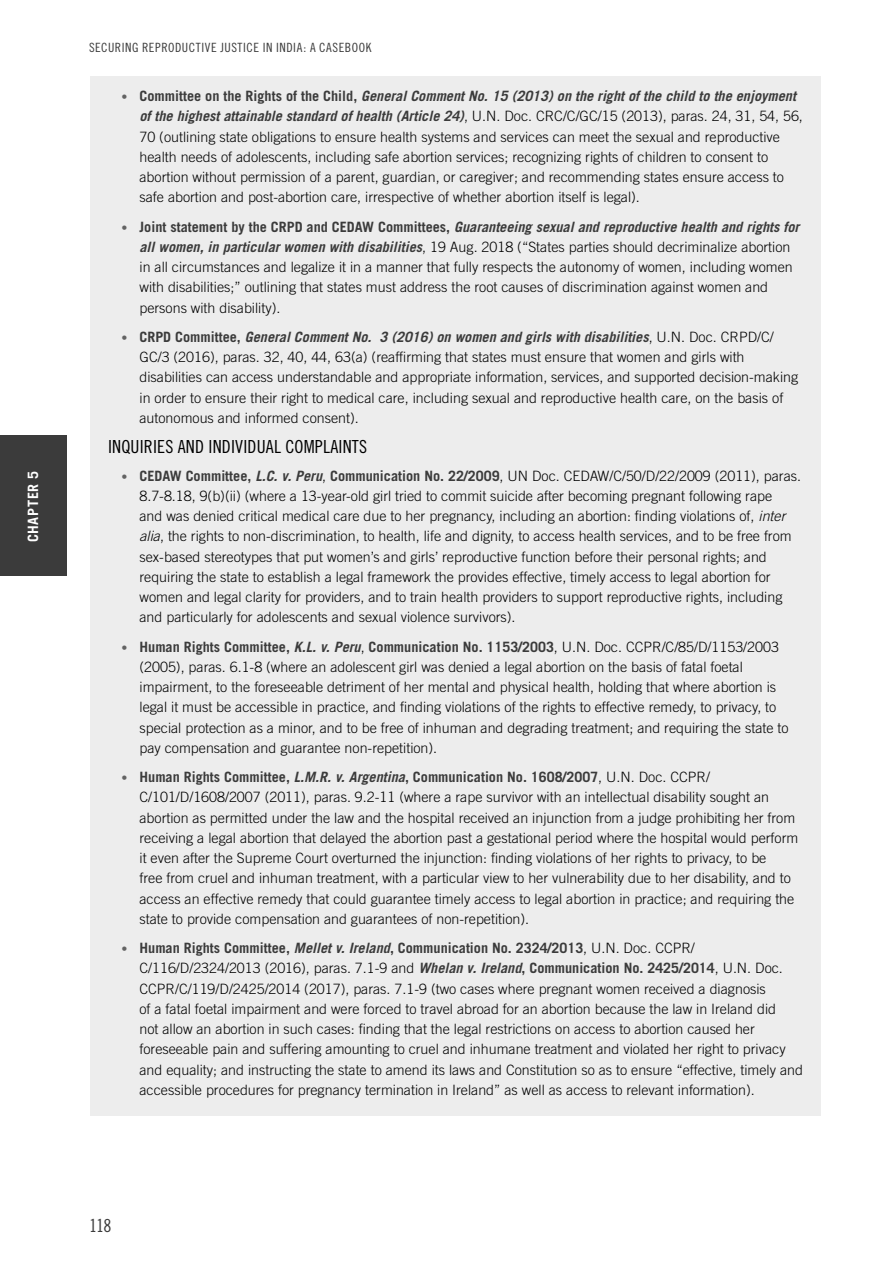
<style>
.page{position:relative;width:893px;height:1263px;background:#fff}
.page>*{position:absolute;margin:0;border:0;box-sizing:border-box;transform-origin:0 0}
.t1{font:18px "Trade Gothic Cond Eighteen";letter-spacing:.01em;color:#000}
.t2{font:18px "Trade Gothic Cond Eighteen";color:#3b3b3b}
.t3{font:300 14.25px/20.2px "Trade Gothic";color:#000}
.t4{font:700 14.25px "Trade Gothic";letter-spacing:.05em;color:#fff}
.t5{font:12.75px "Trade Gothic Cond Eighteen";letter-spacing:.045em;color:#3b3b3b}
.s1{font-weight:700;font-size:12px;color:#636363}
.s2{font-weight:700;color:#3b3b3b}
.s3{font-weight:700;font-style:italic;color:#3b3b3b}
.s4{font-style:italic}
</style>
<div class="page">
<div style="left:0;top:436px;width:66px;height:140px;background:#3b3b3b"></div>
<div style="left:90px;top:76px;width:731px;height:147px;background:#ededed"></div>
<div style="left:90px;top:207px;width:731px;height:127px;background:#ededed"></div>
<div style="left:90px;top:317px;width:731px;height:127px;background:#ededed"></div>
<div style="left:90px;top:421px;width:731px;height:49px;background:#ededed"></div>
<div style="left:90px;top:456px;width:731px;height:187px;background:#ededed"></div>
<div style="left:90px;top:627px;width:731px;height:147px;background:#ededed"></div>
<div style="left:90px;top:757px;width:731px;height:188px;background:#ededed"></div>
<div style="left:90px;top:928px;width:731px;height:188px;background:#ededed"></div>
<p class="t4" style="left:24px;top:542px;width:73px;rotate:-90deg">CHAPTER 5</p>
<p class="t5" style="left:89px;top:40px;width:284px">SECURING REPRODUCTIVE JUSTICE IN INDIA: A CASEBOOK</p>
<p class="t3" style="left:140px;top:86px;width:665px;text-indent:-18px"><span class="s1">•</span> <span class="s2">Committee on the Rights of the Child,</span> <span class="s3">General Comment No. 15 (2013) on the right of the child to the enjoyment of the highest attainable standard of health (Article 24)</span>, U.N. Doc. CRC/C/GC/15 (2013), paras. 24, 31, 54, 56, 70 (outlining state obligations to ensure health systems and services can meet the sexual and reproductive health needs of adolescents, including safe abortion services; recognizing rights of children to consent to abortion without permission of a parent, guardian, or caregiver; and recommending states ensure access to safe abortion and post-abortion care, irrespective of whether abortion itself is legal).</p>
<p class="t3" style="left:140px;top:216px;width:661px;text-indent:-18px"><span class="s1">•</span> <span class="s2">Joint statement by the CRPD and CEDAW Committees,</span> <span class="s3">Guaranteeing sexual and reproductive health and rights for all women, in particular women with disabilities</span>, 19 Aug. 2018 (“States parties should decriminalize abortion in all circumstances and legalize it in a manner that fully respects the autonomy of women, including women with disabilities;” outlining that states must address the root causes of discrimination against women and persons with disability).</p>
<p class="t3" style="left:140px;top:326px;width:660px;text-indent:-18px"><span class="s1">•</span> <span class="s2">CRPD Committee,</span> <span class="s3">General Comment No. 3 (2016) on women and girls with disabilities</span>, U.N. Doc. CRPD/C/ GC/3 (2016), paras. 32, 40, 44, 63(a) (reaffirming that states must ensure that women and girls with disabilities can access understandable and appropriate information, services, and supported decision-making in order to ensure their right to medical care, including sexual and reproductive health care, on the basis of autonomous and informed consent).</p>
<p class="t1" style="left:108px;top:436px;width:261px">INQUIRIES AND INDIVIDUAL COMPLAINTS</p>
<p class="t3" style="left:140px;top:465px;width:663px;text-indent:-18px"><span class="s1">•</span> <span class="s2">CEDAW Committee,</span> <span class="s3">L.C. v. Peru</span>, <span class="s2">Communication No. 22/2009</span>, UN Doc. CEDAW/C/50/D/22/2009 (2011), paras.<br>8.7-8.18, 9(b)(ii) (where a 13-year-old girl tried to commit suicide after becoming pregnant following rape<br>and was denied critical medical care due to her pregnancy, including an abortion: finding violations of, <span class="s4">inter alia</span>, the rights to non-discrimination, to health, life and dignity, to access health services, and to be free from sex-based stereotypes that put women’s and girls’ reproductive function before their personal rights; and requiring the state to establish a legal framework the provides effective, timely access to legal abortion for women and legal clarity for providers, and to train health providers to support reproductive rights, including and particularly for adolescents and sexual violence survivors).</p>
<p class="t3" style="left:140px;top:636px;width:651px;text-indent:-18px"><span class="s1">•</span> <span class="s2">Human Rights Committee,</span> <span class="s3">K.L. v. Peru</span>, <span class="s2">Communication No. 1153/2003</span>, U.N. Doc. CCPR/C/85/D/1153/2003 (2005), paras. 6.1-8 (where an adolescent girl was denied a legal abortion on the basis of fatal foetal impairment, to the foreseeable detriment of her mental and physical health, holding that where abortion is legal it must be accessible in practice, and finding violations of the rights to effective remedy, to privacy, to special protection as a minor, and to be free of inhuman and degrading treatment; and requiring the state to pay compensation and guarantee non-repetition).</p>
<p class="t3" style="left:140px;top:767px;width:660px;text-indent:-18px"><span class="s1">•</span> <span class="s2">Human Rights Committee,</span> <span class="s3">L.M.R. v. Argentina</span><span class="s2">, Communication No. 1608/2007</span>, U.N. Doc. CCPR/ C/101/D/1608/2007 (2011), paras. 9.2-11 (where a rape survivor with an intellectual disability sought an abortion as permitted under the law and the hospital received an injunction from a judge prohibiting her from receiving a legal abortion that delayed the abortion past a gestational period where the hospital would perform it even after the Supreme Court overturned the injunction: finding violations of her rights to privacy, to be<br>free from cruel and inhuman treatment, with a particular view to her vulnerability due to her disability, and to access an effective remedy that could guarantee timely access to legal abortion in practice; and requiring the state to provide compensation and guarantees of non-repetition).</p>
<p class="t3" style="left:140px;top:938px;width:665px;text-indent:-18px"><span class="s1">•</span> <span class="s2">Human Rights Committee,</span> <span class="s3">Mellet v. Ireland</span><span class="s2">, Communication No. 2324/2013</span>, U.N. Doc. CCPR/ C/116/D/2324/2013 (2016), paras. 7.1-9 and <span class="s3">Whelan v. Ireland</span><span class="s2">, Communication No. 2425/2014</span>, U.N. Doc.<br>CCPR/C/119/D/2425/2014 (2017), paras. 7.1-9 (two cases where pregnant women received a diagnosis<br>of a fatal foetal impairment and were forced to travel abroad for an abortion because the law in Ireland did<br>not allow an abortion in such cases: finding that the legal restrictions on access to abortion caused her foreseeable pain and suffering amounting to cruel and inhumane treatment and violated her right to privacy and equality; and instructing the state to amend its laws and Constitution so as to ensure “effective, timely and accessible procedures for pregnancy termination in Ireland” as well as access to relevant information).</p>
<p class="t2" style="left:89px;top:1215px;width:24px">118</p>
</div>
